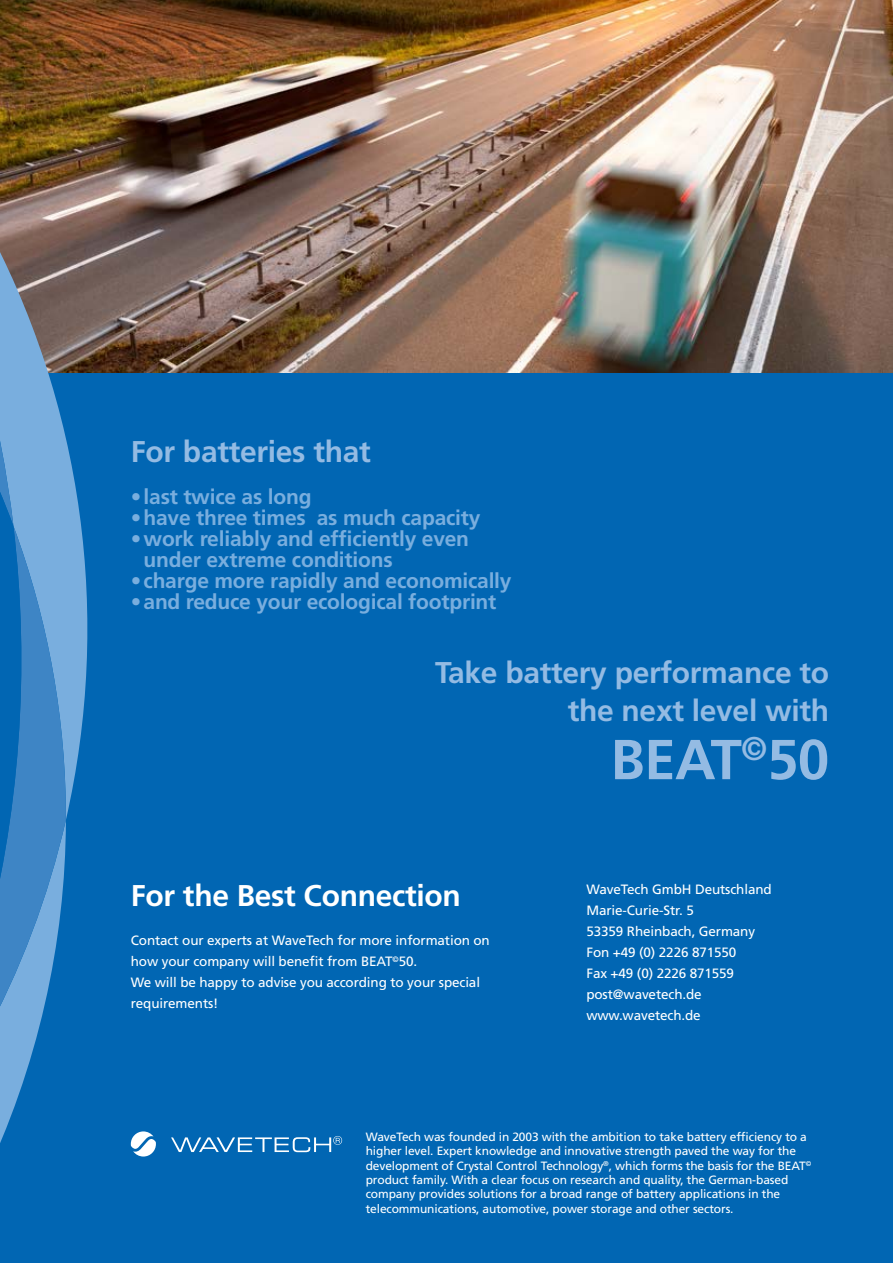
<style>
.page{position:relative;width:893px;height:1263px;background:#fff}
.page>*{position:absolute;margin:0;border:0;box-sizing:border-box;transform-origin:0 0}
.t1{font:700 56.25px "Frutiger";letter-spacing:-.01em;color:#94bbe3}
.t2{font:700 30px/38.2px "Frutiger";letter-spacing:-.01em;color:#94bbe3;text-align:right}
.t3{font:700 30px "Frutiger";letter-spacing:-.01em;color:#fff}
.t4{font:700 21px/21px "Frutiger";letter-spacing:-.01em;color:#79aede}
.t5{font:13.5px/21px "Frutiger";letter-spacing:-.01em;color:#fff}
.t6{font:12px/14.4px "Frutiger";letter-spacing:-.01em;color:#fff}
.s1{font-weight:400}
</style>
<div class="page">
<div style="left:0;top:372px;width:893px;height:891px;background:#0166b3"></div>
<img style="left:0;top:0;width:893px;height:372px">
<svg style="left:0;top:218px;width:112px;height:601px"></svg>
<svg style="left:0;top:364px;width:66px;height:779px"></svg>
<svg style="left:131px;top:1131px;width:25px;height:25px"></svg>
<svg style="left:171px;top:1136px;width:171px;height:16px"></svg>
<h2 class="t2" style="left:131px;top:432px;width:241px">For batteries that</h2>
<h3 class="t4" style="left:131px;top:486px;width:182px">•last twice as long</h3>
<h3 class="t4" style="left:131px;top:507px;width:351px">•have three times as much capacity</h3>
<h3 class="t4" style="left:144px;top:528px;width:327px;text-indent:-13px">•work reliably and efficiently even under extreme conditions</h3>
<h3 class="t4" style="left:131px;top:570px;width:382px">•charge more rapidly and economically</h3>
<h3 class="t4" style="left:131px;top:591px;width:367px"><span class="s1">•</span>and reduce your ecological footprint</h3>
<h2 class="t2" style="left:435px;top:653px;width:396px">Take battery performance to the next level with</h2>
<h1 class="t1" style="left:610px;top:726px;width:220px">BEAT<sup>©</sup>50</h1>
<h2 class="t3" style="left:131px;top:878px;width:332px">For the Best Connection</h2>
<p class="t5" style="left:131px;top:930px;width:361px">Contact our experts at WaveTech for more information on how your company will benefit from BEAT<sup>©</sup>50.<br>We will be happy to advise you according to your special requirements!</p>
<p class="t5" style="left:586px;top:878px;width:187px">WaveTech GmbH Deutschland<br>Marie-Curie-Str. 5<br>53359 Rheinbach, Germany<br>Fon +49 (0) 2226 871550<br>Fax +49 (0) 2226 871559 post@wavetech.de www.wavetech.de</p>
<p class="t6" style="left:366px;top:1129px;width:447px">WaveTech was founded in 2003 with the ambition to take battery efficiency to a higher level. Expert knowledge and innovative strength paved the way for the development of Crystal Control Technology<sup>®</sup>, which forms the basis for the BEAT<sup>© </sup>product family. With a clear focus on research and quality, the German-based company provides solutions for a broad range of battery applications in the telecommunications, automotive, power storage and other sectors.</p>
</div>
